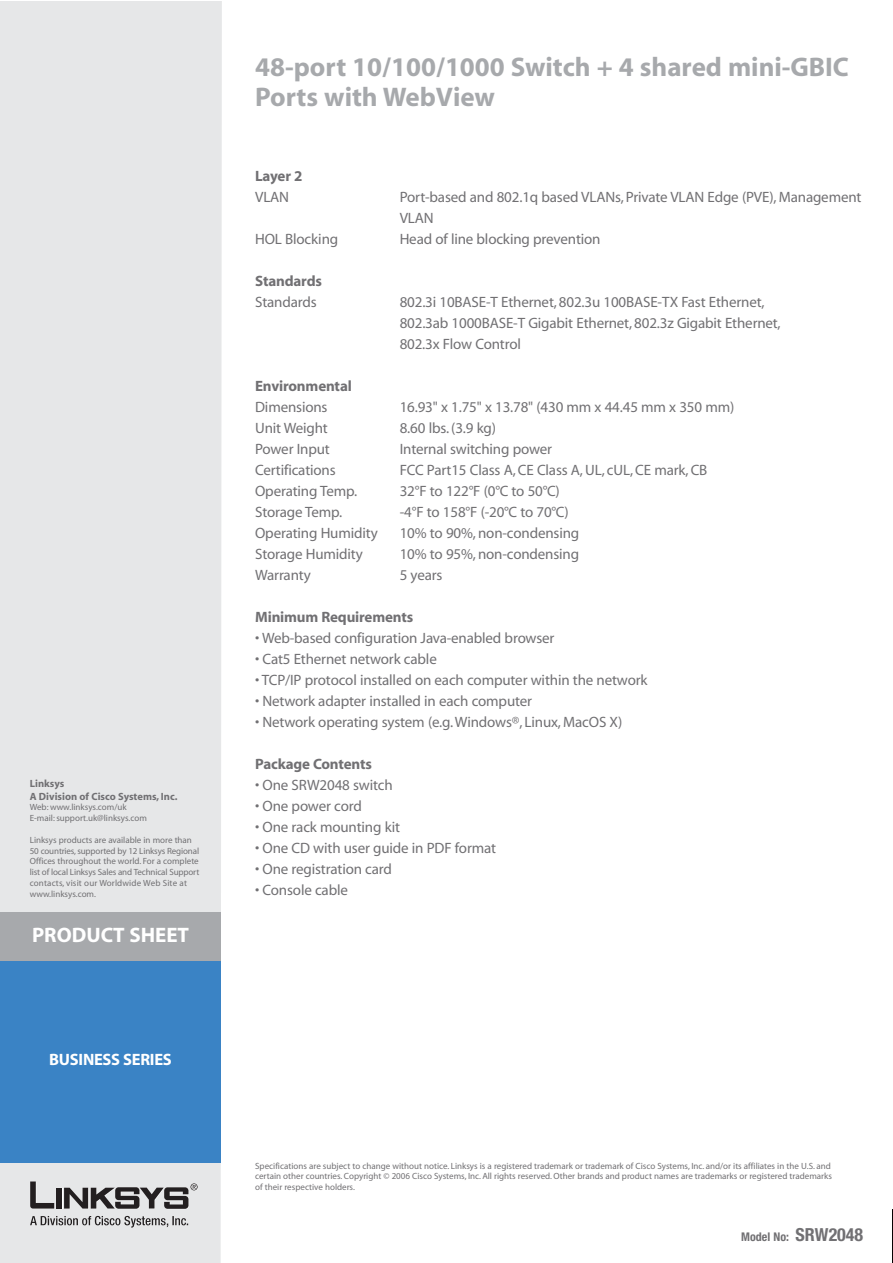
<style>
.page{position:relative;width:893px;height:1263px;background:#fff}
.page>*{position:absolute;margin:0;border:0;box-sizing:border-box;transform-origin:0 0}
.t1{font:700 27px/30px "Myriad";color:#a7a9ac}
.t2{font:700 21px "Myriad";color:#fff}
.t3{font:700 16.5px "Myriad";letter-spacing:-.015em;color:#fff}
.t4{font:15px/21px "Myriad";letter-spacing:-.01em;color:#717073}
.t5{font:700 15px "Myriad";letter-spacing:-.01em;color:#717073}
.t6{font:700 condensed 12px "Helvetica Neue";color:#717073}
.t7{font:700 10.5px/12.6px "Myriad";color:#717073}
.t8{font:9px/10.8px "Myriad";color:#717073}
.s1{font-size:18px}
</style>
<div class="page">
<hr style="left:892px;top:1209px;width:1px;height:54px;background:#090204">
<div style="left:0;top:1px;width:222px;height:1262px;background:#e6e7e8"></div>
<div style="left:0;top:913px;width:221px;height:48px;background:#a7a9ac"></div>
<div style="left:0;top:961px;width:221px;height:201px;background:#3a83c5"></div>
<div style="left:57px;top:1188px;width:5px;height:21px;background:#231f20"></div>
<svg style="left:30px;top:1216px;width:158px;height:12px;background:#b2b2b3"></svg>
<div style="left:56px;top:1188px;width:6px;height:20px;background:#231f20"></div>
<svg style="left:30px;top:1181px;width:25px;height:28px"></svg>
<svg style="left:64px;top:1183px;width:134px;height:26px;background:#8e8c8d"></svg>
<p class="t7" style="left:30px;top:778px;width:149px">Linksys<br>A Division of Cisco Systems, Inc.</p>
<p class="t8" style="left:30px;top:803px;width:119px">Web: www.linksys.com/uk<br>E-mail: support.uk@linksys.com</p>
<p class="t8" style="left:30px;top:835px;width:171px">Linksys products are available in more than 50 countries, supported by 12 Linksys Regional Offices throughout the world. For a complete list of local Linksys Sales and Technical Support contacts, visit our Worldwide Web Site at www.linksys.com.</p>
<h2 class="t2" style="left:32px;top:927px;width:158px">PRODUCT SHEET</h2>
<p class="t3" style="left:49px;top:1053px;width:124px">BUSINESS SERIES</p>
<h1 class="t1" style="left:255px;top:54px;width:595px">48-port 10/100/1000 Switch + 4 shared mini-GBIC<br>Ports with WebView</h1>
<p class="t5" style="left:255px;top:170px;width:49px">Layer 2</p>
<p class="t4" style="left:255px;top:188px;width:36px">VLAN</p>
<p class="t4" style="left:400px;top:188px;width:463px">Port-based and 802.1q based VLANs, Private VLAN Edge (PVE), Management<br>VLAN</p>
<p class="t4" style="left:255px;top:230px;width:85px">HOL Blocking</p>
<p class="t4" style="left:400px;top:230px;width:202px">Head of line blocking prevention</p>
<p class="t5" style="left:255px;top:275px;width:68px">Standards</p>
<p class="t4" style="left:255px;top:293px;width:63px">Standards</p>
<p class="t4" style="left:400px;top:293px;width:383px">802.3i 10BASE-T Ethernet, 802.3u 100BASE-TX Fast Ethernet,<br>802.3ab 1000BASE-T Gigabit Ethernet, 802.3z Gigabit Ethernet,<br>802.3x Flow Control</p>
<p class="t5" style="left:255px;top:380px;width:98px">Environmental</p>
<p class="t4" style="left:255px;top:398px;width:74px">Dimensions</p>
<p class="t4" style="left:400px;top:398px;width:336px">16.93" x 1.75" x 13.78" (430 mm x 44.45 mm x 350 mm)</p>
<p class="t4" style="left:255px;top:419px;width:74px">Unit Weight</p>
<p class="t4" style="left:400px;top:419px;width:98px">8.60 lbs. (3.9 kg)</p>
<p class="t4" style="left:255px;top:440px;width:76px">Power Input</p>
<p class="t4" style="left:400px;top:440px;width:154px">Internal switching power</p>
<p class="t4" style="left:255px;top:461px;width:82px">Certifications</p>
<p class="t4" style="left:400px;top:461px;width:309px">FCC Part15 Class A, CE Class A, UL, cUL, CE mark, CB</p>
<p class="t4" style="left:255px;top:482px;width:104px">Operating Temp.</p>
<p class="t4" style="left:400px;top:482px;width:162px">32°F to 122°F (0°C to 50°C)</p>
<p class="t4" style="left:255px;top:503px;width:89px">Storage Temp.</p>
<p class="t4" style="left:400px;top:503px;width:170px">-4°F to 158°F (-20°C to 70°C)</p>
<p class="t4" style="left:255px;top:524px;width:124px">Operating Humidity</p>
<p class="t4" style="left:400px;top:524px;width:181px">10% to 90%, non-condensing</p>
<p class="t4" style="left:255px;top:545px;width:109px">Storage Humidity</p>
<p class="t4" style="left:400px;top:545px;width:181px">10% to 95%, non-condensing</p>
<p class="t4" style="left:255px;top:566px;width:57px">Warranty</p>
<p class="t4" style="left:400px;top:566px;width:44px">5 years</p>
<p class="t5" style="left:255px;top:611px;width:160px">Minimum Requirements</p>
<p class="t4" style="left:255px;top:629px;width:301px">• Web-based configuration Java-enabled browser</p>
<p class="t4" style="left:255px;top:650px;width:183px">• Cat5 Ethernet network cable</p>
<p class="t4" style="left:255px;top:671px;width:394px">• TCP/IP protocol installed on each computer within the network</p>
<p class="t4" style="left:255px;top:692px;width:278px">• Network adapter installed in each computer</p>
<p class="t4" style="left:255px;top:713px;width:369px">• Network operating system (e.g.Windows®, Linux, MacOS X)</p>
<p class="t5" style="left:255px;top:758px;width:118px">Package Contents</p>
<p class="t4" style="left:255px;top:776px;width:139px">• One SRW2048 switch</p>
<p class="t4" style="left:255px;top:797px;width:108px">• One power cord</p>
<p class="t4" style="left:255px;top:818px;width:147px">• One rack mounting kit</p>
<p class="t4" style="left:255px;top:839px;width:243px">• One CD with user guide in PDF format</p>
<p class="t4" style="left:255px;top:860px;width:138px">• One registration card</p>
<p class="t4" style="left:255px;top:881px;width:94px">• Console cable</p>
<p class="t8" style="left:255px;top:1161px;width:578px;text-align:justify">Specifications are subject to change without notice. Linksys is a registered trademark or trademark of Cisco Systems, Inc. and/or its affiliates in the U.S. and certain other countries. Copyright © 2006 Cisco Systems, Inc. All rights reserved. Other brands and product names are trademarks or registered trademarks of their respective holders.</p>
<p class="t6" style="left:741px;top:1232px;width:123px">Model No: <span class="s1">SRW2048</span></p>
</div>
